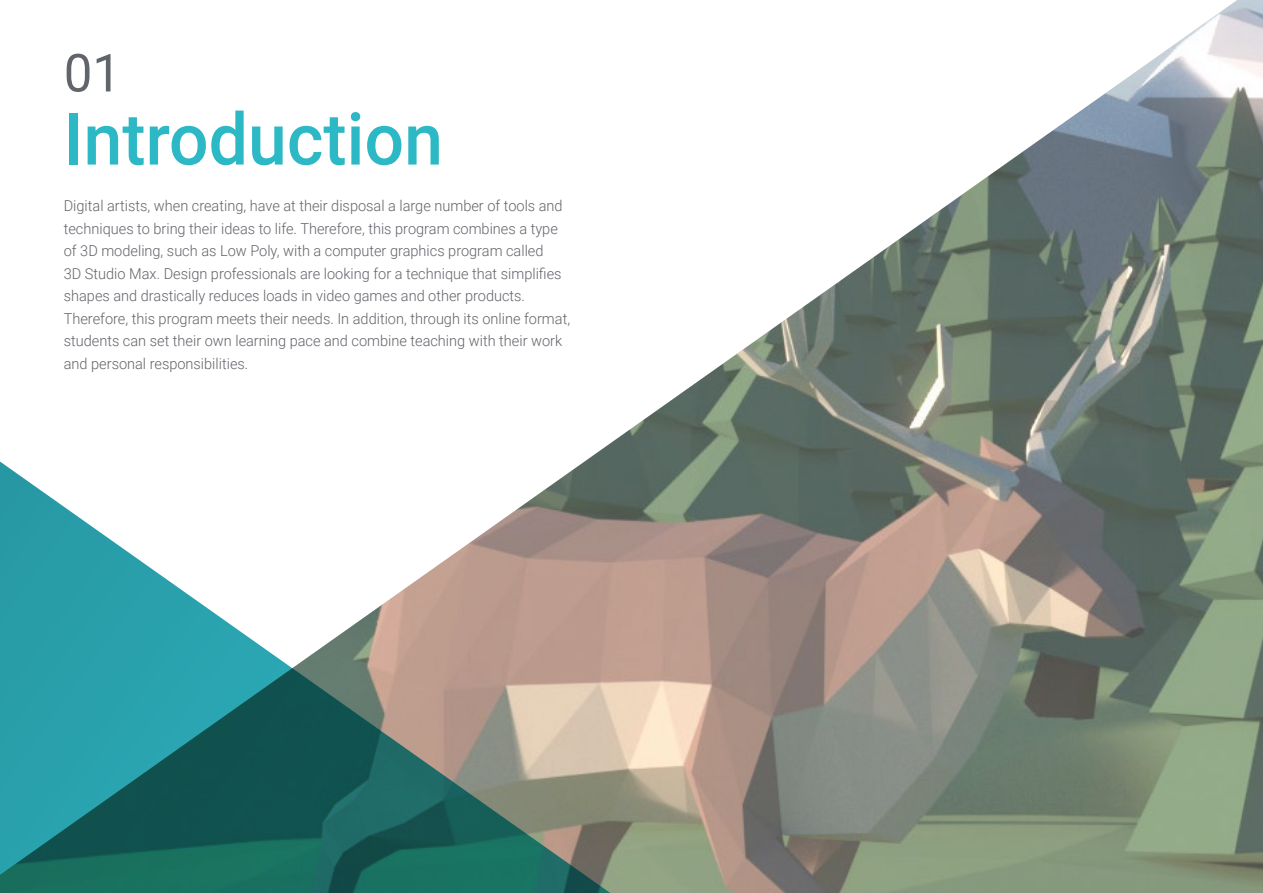
<style>
.page{position:relative;width:1263px;height:893px;background:#fff}
.page>*{position:absolute;margin:0;border:0;box-sizing:border-box;transform-origin:0 0}
.t1{font:500 72px "Roboto";color:#2db8c5}
.t2{font:52.5px "Roboto";color:#61646a}
.t3{font:300 15px/22.5px "Roboto";color:#61646a}
</style>
<div class="page">
<img style="left:606px;top:0;width:657px;height:893px">
<svg style="left:0;top:446px;width:640px;height:447px"></svg>
<h2 class="t2" style="left:64px;top:36px;width:59px">01</h2>
<h1 class="t1" style="left:64px;top:89px;width:381px">Introduction</h1>
<p class="t3" style="left:64px;top:194px;width:508px">Digital artists, when creating, have at their disposal a large number of tools and techniques to bring their ideas to life. Therefore, this program combines a type of 3D modeling, such as Low Poly, with a computer graphics program called<br>3D Studio Max. Design professionals are looking for a technique that simplifies shapes and drastically reduces loads in video games and other products.<br>Therefore, this program meets their needs. In addition, through its online format, students can set their own learning pace and combine teaching with their work and personal responsibilities.</p>
</div>
